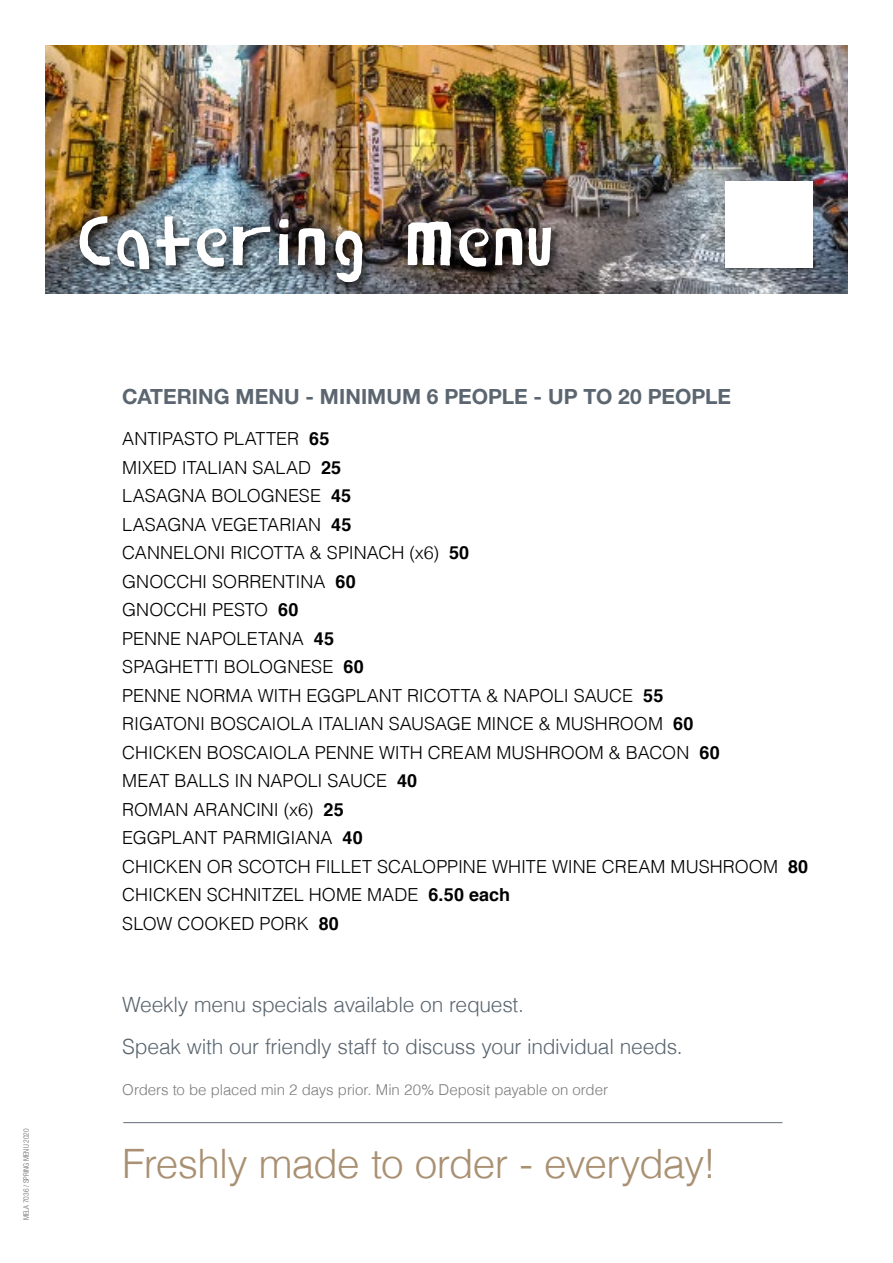
<style>
.page{position:relative;width:893px;height:1263px;background:#fff}
.page>*{position:absolute;margin:0;border:0;box-sizing:border-box;transform-origin:0 0}
.t1{font:65.55px "Kurt";color:#fff}
.t2{font:300 40.5px "Helvetica";letter-spacing:-.02em;color:#a99072}
.t3{font:300 21px/41.2px "Helvetica";letter-spacing:-.015em;color:#5b6670}
.t4{font:700 21px "Helvetica Neue";color:#5b6670}
.t5{font:300 18px/28.5px "Helvetica";color:#000}
.t6{font:300 15px "Helvetica";letter-spacing:-.005em;color:#7c7c7c}
.t7{font:300 condensed 7.5px "Helvetica Neue LT Std";color:#666}
.s1{font-weight:700}
</style>
<div class="page">
<img style="left:46px;top:46px;width:801px;height:247px">
<div style="left:726px;top:182px;width:91px;height:90px;background:#000;opacity:.75"></div>
<img style="left:726px;top:182px;width:87px;height:86px">
<div style="left:76px;top:213px;width:487px;height:81px;background:#000;opacity:.75"></div>
<hr style="left:123px;top:1122px;width:659px;height:1px;background:#5b6670">
<p class="t7" style="left:22px;top:1220px;width:93px;rotate:-90deg">MELA 7036 / SPRING MENU 2020</p>
<h1 class="t1" style="left:77px;top:185px;width:480px">Catering Menu</h1>
<p class="t4" style="left:122px;top:384px;width:610px">CATERING MENU - MINIMUM 6 PEOPLE - UP TO 20 PEOPLE</p>
<p class="t5" style="left:122px;top:423px;width:687px">ANTIPASTO PLATTER <span class="s1">65<br></span>MIXED ITALIAN SALAD <span class="s1">25<br></span>LASAGNA BOLOGNESE <span class="s1">45<br></span>LASAGNA VEGETARIAN <span class="s1">45<br></span>CANNELONI RICOTTA &amp; SPINACH (x6) <span class="s1">50<br></span>GNOCCHI SORRENTINA <span class="s1">60<br></span>GNOCCHI PESTO <span class="s1">60<br></span>PENNE NAPOLETANA <span class="s1">45<br></span>SPAGHETTI BOLOGNESE <span class="s1">60<br></span>PENNE NORMA WITH EGGPLANT RICOTTA &amp; NAPOLI SAUCE <span class="s1">55<br></span>RIGATONI BOSCAIOLA ITALIAN SAUSAGE MINCE &amp; MUSHROOM <span class="s1">60<br></span>CHICKEN BOSCAIOLA PENNE WITH CREAM MUSHROOM &amp; BACON <span class="s1">60<br></span>MEAT BALLS IN NAPOLI SAUCE <span class="s1">40<br></span>ROMAN ARANCINI (x6) <span class="s1">25<br></span>EGGPLANT PARMIGIANA <span class="s1">40<br></span>CHICKEN OR SCOTCH FILLET SCALOPPINE WHITE WINE CREAM MUSHROOM <span class="s1">80<br></span>CHICKEN SCHNITZEL HOME MADE <span class="s1">6.50 each<br></span>SLOW COOKED PORK <span class="s1">80</span></p>
<p class="t3" style="left:122px;top:983px;width:562px">Weekly menu specials available on request.<br>Speak with our friendly staff to discuss your individual needs.</p>
<p class="t6" style="left:122px;top:1077px;width:487px">Orders to be placed min 2 days prior. Min 20% Deposit payable on order</p>
<h2 class="t2" style="left:122px;top:1129px;width:596px">Freshly made to order - everyday!</h2>
</div>
